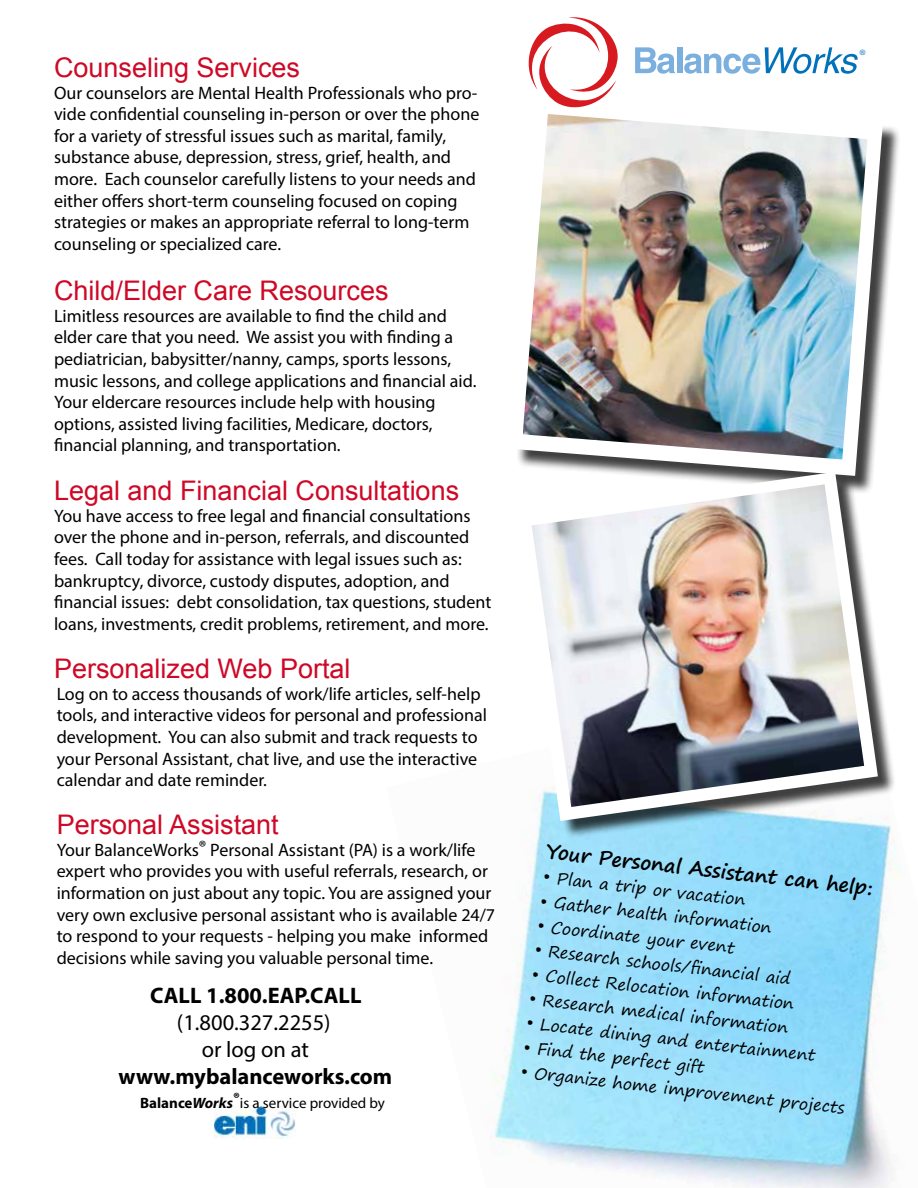
<style>
.page{position:relative;width:918px;height:1188px;background:#fff}
.page>*{position:absolute;margin:0;border:0;box-sizing:border-box;transform-origin:0 0}
.t1{font:27px "Arial";color:#ce0826}
.t2{font:700 22.5px "Myriad Pro";color:#000}
.t3{font:22.5px/27px "Myriad Pro";color:#000;text-align:center}
.t4{font:700 19.65px "Segoe Print";color:#000}
.t5{font:18px/21.6px "Myriad Pro";color:#000}
.t6{font:16.35px "Segoe Print";color:#000}
.t7{font:15px "Myriad Pro";color:#000}
.t8{font:12.3px "Myriad";color:#0072bc}
.s1{font-weight:700}
.s2{font-weight:700;font-style:italic}
</style>
<div class="page">
<img style="left:491px;top:839px;width:410px;height:349px">
<div style="left:516px;top:99px;width:385px;height:395px;background:#000;opacity:.75"></div>
<svg style="left:516px;top:99px;width:367px;height:377px"></svg>
<img style="left:523px;top:114px;width:344px;height:345px">
<div style="left:520px;top:475px;width:376px;height:364px;background:#000;opacity:.75"></div>
<svg style="left:518px;top:472px;width:360px;height:349px"></svg>
<img style="left:532px;top:484px;width:332px;height:323px">
<svg style="left:529px;top:17px;width:89px;height:90px"></svg>
<svg style="left:635px;top:47px;width:40px;height:27px"></svg>
<div style="left:677px;top:47px;width:5px;height:26px;background:#7bafde"></div>
<svg style="left:684px;top:47px;width:174px;height:27px"></svg>
<img style="left:215px;top:1105px;width:80px;height:33px">
<h1 class="t1" style="left:54px;top:50px;width:248px">Counseling Services</h1>
<p class="t5" style="left:54px;top:82px;width:427px">Our counselors are Mental Health Professionals who pro&shy;vide confidential counseling in-person or over the phone for a variety of stressful issues such as marital, family, substance abuse, depression, stress, grief, health, and more. Each counselor carefully listens to your needs and either offers short-term counseling focused on coping strategies or makes an appropriate referral to long-term counseling or specialized care.</p>
<h1 class="t1" style="left:54px;top:273px;width:336px">Child/Elder Care Resources</h1>
<p class="t5" style="left:54px;top:305px;width:424px">Limitless resources are available to find the child and elder care that you need. We assist you with finding a pediatrician, babysitter/nanny, camps, sports lessons, music lessons, and college applications and financial aid.<br>Your eldercare resources include help with housing options, assisted living facilities, Medicare, doctors, financial planning, and transportation.</p>
<h1 class="t1" style="left:54px;top:473px;width:407px">Legal and Financial Consultations</h1>
<p class="t5" style="left:54px;top:505px;width:439px">You have access to free legal and financial consultations over the phone and in-person, referrals, and discounted fees. Call today for assistance with legal issues such as: bankruptcy, divorce, custody disputes, adoption, and financial issues: debt consolidation, tax questions, student loans, investments, credit problems, retirement, and more.</p>
<h1 class="t1" style="left:54px;top:651px;width:298px">Personalized Web Portal</h1>
<p class="t5" style="left:57px;top:683px;width:432px">Log on to access thousands of work/life articles, self-help tools, and interactive videos for personal and professional development. You can also submit and track requests to your Personal Assistant, chat live, and use the interactive calendar and date reminder.</p>
<h1 class="t1" style="left:57px;top:807px;width:224px">Personal Assistant</h1>
<p class="t5" style="left:57px;top:839px;width:440px">Your BalanceWorks® Personal Assistant (PA) is a work/life expert who provides you with useful referrals, research, or information on just about any topic. You are assigned your very own exclusive personal assistant who is available 24/7 to respond to your requests - helping you make informed decisions while saving you valuable personal time.</p>
<p class="t2" style="left:150px;top:981px;width:213px">CALL 1.800.EAP.CALL</p>
<p class="t3" style="left:177px;top:1009px;width:155px">(1.800.327.2255) or log on at</p>
<p class="t2" style="left:119px;top:1062px;width:275px">www.mybalanceworks.com</p>
<p class="t7" style="left:140px;top:1093px;width:246px"><span class="s1">Balance</span><span class="s2">Works</span><sup>®</sup>is a service provided by</p>
<p class="t8" style="left:859px;top:48px;width:8px">®</p>
<p class="t4" style="left:549px;top:832px;width:330px;rotate:7deg">Your Personal Assistant can help:</p>
<p class="t6" style="left:545px;top:861px;width:205px;rotate:7deg">• Plan a trip or vacation</p>
<p class="t6" style="left:543px;top:885px;width:234px;rotate:7deg">• Gather health information</p>
<p class="t6" style="left:540px;top:910px;width:200px;rotate:7deg">• Coordinate your event</p>
<p class="t6" style="left:537px;top:934px;width:259px;rotate:7deg">• Research schools/fi nancial aid</p>
<p class="t6" style="left:534px;top:958px;width:265px;rotate:7deg">• Collect Relocation information</p>
<p class="t6" style="left:531px;top:983px;width:262px;rotate:7deg">• Research medical information</p>
<p class="t6" style="left:529px;top:1007px;width:292px;rotate:7deg">• Locate dining and entertainment</p>
<p class="t6" style="left:526px;top:1032px;width:183px;rotate:7deg">• Find the perfect gift</p>
<p class="t6" style="left:523px;top:1055px;width:327px;rotate:7deg">• Organize home improvement projects</p>
</div>
